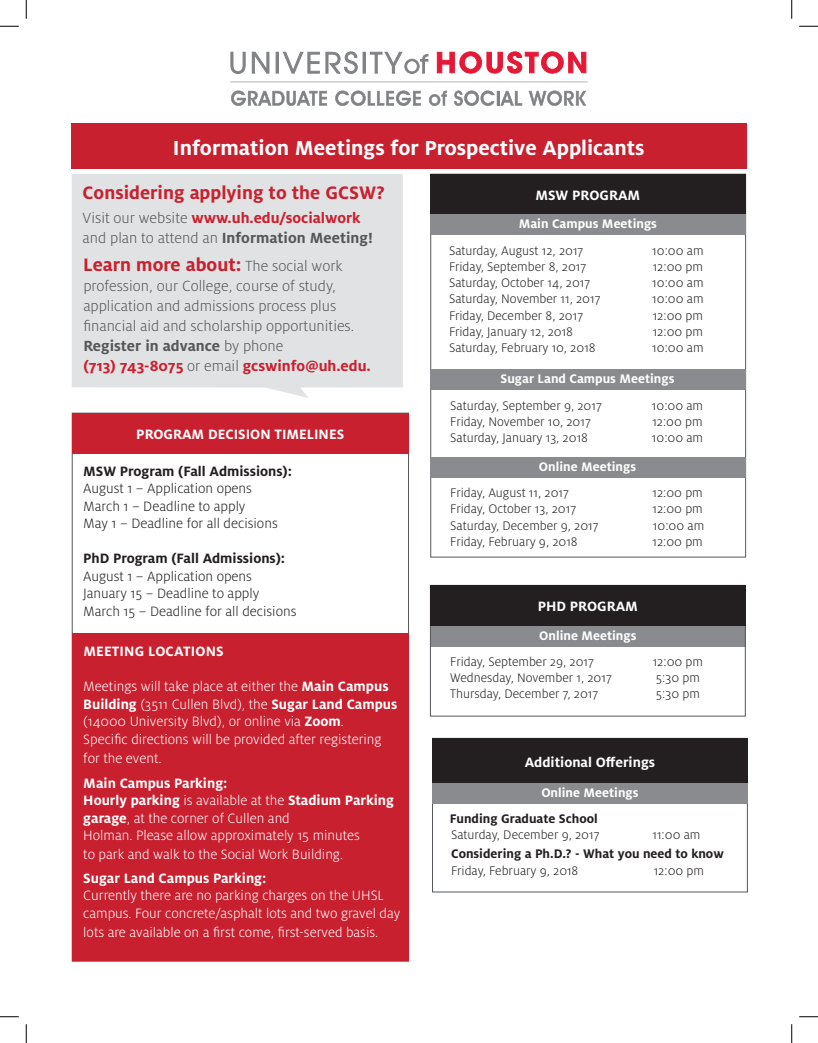
<style>
.page{position:relative;width:818px;height:1043px;background:#fff}
.page>*{position:absolute;margin:0;border:0;box-sizing:border-box;transform-origin:0 0}
.t1{font:700 22.5px "Milo OT";color:#fff}
.t2{font:700 20px "Milo OT";color:#c9202f}
.t3{font:300 16.25px/20px "Milo OT";color:#54585a}
.t4{font:300 15px/17.9px "Milo OT";color:#fff}
.t5{font:300 15px/17.5px "Milo OT";color:#231f20}
.t6{font:700 15px "Milo OT";color:#fff}
.t7{font:700 15px "Milo OT";color:#231f20}
.t8{font:300 13.75px "Milo OT";color:#231f20}
.t9{font:700 13.75px "Milo OT";color:#fff}
.t10{font:700 13.75px "Milo OT";color:#231f20}
.s1{font-weight:700;color:#c9202f}
.s2{font-weight:700}
.s3{font-weight:300;font-size:16.25px;color:#54585a}
</style>
<div class="page">
<div style="left:430px;top:369px;width:315px;height:21px;background:#898b8e"></div>
<div style="left:72px;top:174px;width:331px;height:224px;background:#e1e2e3"></div>
<div style="left:72px;top:413px;width:336px;height:40px;background:#c9202f"></div>
<hr style="left:230px;top:82px;width:357px;height:1px;background:#bcbdc0">
<svg style="left:230px;top:52px;width:16px;height:22px"></svg>
<svg style="left:252px;top:52px;width:17px;height:22px"></svg>
<div style="left:276px;top:52px;width:2px;height:21px;border:1px solid #808285"></div>
<svg style="left:283px;top:51px;width:75px;height:23px"></svg>
<div style="left:363px;top:52px;width:2px;height:21px;border:1px solid #808285"></div>
<svg style="left:370px;top:52px;width:58px;height:22px"></svg>
<svg style="left:437px;top:51px;width:149px;height:23px"></svg>
<svg style="left:231px;top:90px;width:96px;height:16px"></svg>
<svg style="left:335px;top:90px;width:86px;height:16px"></svg>
<svg style="left:429px;top:91px;width:18px;height:15px"></svg>
<svg style="left:454px;top:90px;width:68px;height:16px"></svg>
<svg style="left:528px;top:90px;width:58px;height:16px"></svg>
<div style="left:72px;top:633px;width:336px;height:328px;background:#c9202f"></div>
<div style="left:71px;top:123px;width:675px;height:46px;background:#c9202f"></div>
<div style="left:432px;top:738px;width:315px;height:45px;background:#231f20"></div>
<div style="left:430px;top:457px;width:315px;height:20px;background:#898b8e"></div>
<div style="left:430px;top:626px;width:315px;height:20px;background:#898b8e"></div>
<div style="left:432px;top:783px;width:315px;height:20px;background:#898b8e"></div>
<div style="left:430px;top:585px;width:315px;height:131px;border:1px solid #54585a"></div>
<div style="left:430px;top:585px;width:315px;height:41px;background:#231f20"></div>
<div style="left:430px;top:174px;width:315px;height:40px;background:#231f20"></div>
<div style="left:430px;top:214px;width:315px;height:21px;background:#898b8e"></div>
<svg style="left:0;top:25px;width:19px;height:2px"></svg>
<svg style="left:799px;top:25px;width:19px;height:2px"></svg>
<svg style="left:0;top:1016px;width:19px;height:1px"></svg>
<svg style="left:799px;top:1016px;width:19px;height:1px"></svg>
<svg style="left:25px;top:0;width:2px;height:19px"></svg>
<svg style="left:25px;top:1024px;width:2px;height:18px"></svg>
<svg style="left:791px;top:0;width:1px;height:19px"></svg>
<svg style="left:791px;top:1024px;width:1px;height:18px"></svg>
<h1 class="t1" style="left:173px;top:135px;width:473px">Information Meetings for Prospective Applicants</h1>
<h2 class="t2" style="left:83px;top:181px;width:303px">Considering applying to the GCSW?</h2>
<p class="t3" style="left:83px;top:208px;width:292px">Visit our website <span class="s1">www.uh.edu/socialwork </span>and plan to attend an <span class="s2">Information Meeting!</span></p>
<p class="t6" style="left:535px;top:187px;width:106px">MSW PROGRAM</p>
<p class="t9" style="left:518px;top:216px;width:140px">Main Campus Meetings</p>
<p class="t8" style="left:449px;top:243px;width:136px">Saturday, August 12, 2017</p>
<p class="t8" style="left:652px;top:243px;width:53px">10:00 am</p>
<p class="t8" style="left:449px;top:259px;width:139px">Friday, September 8, 2017</p>
<p class="t8" style="left:652px;top:259px;width:52px">12:00 pm</p>
<p class="t8" style="left:449px;top:275px;width:143px">Saturday, October 14, 2017</p>
<p class="t8" style="left:652px;top:275px;width:53px">10:00 am</p>
<p class="t8" style="left:449px;top:292px;width:153px">Saturday, November 11, 2017</p>
<p class="t8" style="left:652px;top:292px;width:53px">10:00 am</p>
<p class="t8" style="left:449px;top:308px;width:135px">Friday, December 8, 2017</p>
<p class="t8" style="left:652px;top:308px;width:52px">12:00 pm</p>
<p class="t8" style="left:449px;top:324px;width:125px">Friday, January 12, 2018</p>
<p class="t8" style="left:652px;top:324px;width:52px">12:00 pm</p>
<p class="t8" style="left:449px;top:340px;width:148px">Saturday, February 10, 2018</p>
<p class="t8" style="left:652px;top:340px;width:53px">10:00 am</p>
<h2 class="t2" style="left:83px;top:253px;width:261px">Learn more about: <span class="s3">The social work</span></h2>
<p class="t3" style="left:83px;top:276px;width:289px">profession, our College, course of study, application and admissions process plus financial aid and scholarship opportunities.<br><span class="s2">Register in advance</span> by phone<br><span class="s1">(713) 743-8075</span> or email <span class="s1">gcswinfo@uh.edu.</span></p>
<p class="t9" style="left:500px;top:371px;width:175px">Sugar Land Campus Meetings</p>
<p class="t8" style="left:450px;top:398px;width:153px">Saturday, September 9, 2017</p>
<p class="t8" style="left:652px;top:398px;width:53px">10:00 am</p>
<p class="t8" style="left:450px;top:414px;width:142px">Friday, November 10, 2017</p>
<p class="t8" style="left:652px;top:414px;width:52px">12:00 pm</p>
<p class="t8" style="left:450px;top:430px;width:139px">Saturday, January 13, 2018</p>
<p class="t8" style="left:652px;top:430px;width:53px">10:00 am</p>
<p class="t9" style="left:539px;top:459px;width:99px">Online Meetings</p>
<p class="t8" style="left:450px;top:485px;width:120px">Friday, August 11, 2017</p>
<p class="t8" style="left:652px;top:485px;width:52px">12:00 pm</p>
<p class="t8" style="left:450px;top:502px;width:127px">Friday, October 13, 2017</p>
<p class="t8" style="left:652px;top:502px;width:52px">12:00 pm</p>
<p class="t8" style="left:450px;top:518px;width:150px">Saturday, December 9, 2017</p>
<p class="t8" style="left:653px;top:518px;width:53px">10:00 am</p>
<p class="t8" style="left:450px;top:534px;width:129px">Friday, February 9, 2018</p>
<p class="t8" style="left:652px;top:534px;width:52px">12:00 pm</p>
<p class="t6" style="left:136px;top:426px;width:209px">PROGRAM DECISION TIMELINES</p>
<p class="t7" style="left:83px;top:462px;width:210px">MSW Program (Fall Admissions):</p>
<p class="t5" style="left:83px;top:480px;width:196px">August 1 – Application opens<br>March 1 – Deadline to apply<br>May 1 – Deadline for all decisions</p>
<p class="t7" style="left:83px;top:550px;width:203px">PhD Program (Fall Admissions):</p>
<p class="t5" style="left:83px;top:567px;width:215px">August 1 – Application opens<br>January 15 – Deadline to apply<br>March 15 – Deadline for all decisions</p>
<p class="t6" style="left:537px;top:598px;width:102px">PHD PROGRAM</p>
<p class="t9" style="left:539px;top:627px;width:99px">Online Meetings</p>
<p class="t8" style="left:450px;top:654px;width:145px">Friday, September 29, 2017</p>
<p class="t8" style="left:652px;top:654px;width:52px">12:00 pm</p>
<p class="t8" style="left:450px;top:670px;width:163px">Wednesday, November 1, 2017</p>
<p class="t8" style="left:655px;top:670px;width:46px">5:30 pm</p>
<p class="t8" style="left:450px;top:686px;width:149px">Thursday, December 7, 2017</p>
<p class="t8" style="left:655px;top:686px;width:46px">5:30 pm</p>
<p class="t6" style="left:83px;top:643px;width:142px">MEETING LOCATIONS</p>
<p class="t4" style="left:83px;top:678px;width:315px">Meetings will take place at either the <span class="s2">Main Campus Building</span> (3511 Cullen Blvd), the <span class="s2">Sugar Land Campus </span>(14000 University Blvd), or online via <span class="s2">Zoom</span>.<br>Specific directions will be provided after registering for the event.</p>
<p class="t4" style="left:83px;top:774px;width:312px"><span class="s2">Main Campus Parking:<br>Hourly parking</span> is available at the <span class="s2">Stadium Parking garage</span>, at the corner of Cullen and<br>Holman. Please allow approximately 15 minutes<br>to park and walk to the Social Work Building.</p>
<p class="t6" style="left:83px;top:869px;width:184px">Sugar Land Campus Parking:</p>
<p class="t4" style="left:83px;top:886px;width:318px">Currently there are no parking charges on the UHSL campus. Four concrete/asphalt lots and two gravel day lots are available on a first come, first-served basis.</p>
<p class="t6" style="left:524px;top:753px;width:132px">Additional Offerings</p>
<p class="t9" style="left:541px;top:784px;width:99px">Online Meetings</p>
<p class="t10" style="left:450px;top:811px;width:149px">Funding Graduate School</p>
<p class="t8" style="left:451px;top:827px;width:150px">Saturday, December 9, 2017</p>
<p class="t8" style="left:652px;top:827px;width:49px">11:00 am</p>
<p class="t10" style="left:451px;top:846px;width:274px">Considering a Ph.D.? - What you need to know</p>
<p class="t8" style="left:451px;top:862px;width:129px">Friday, February 9, 2018</p>
<p class="t8" style="left:653px;top:862px;width:52px">12:00 pm</p>
</div>
